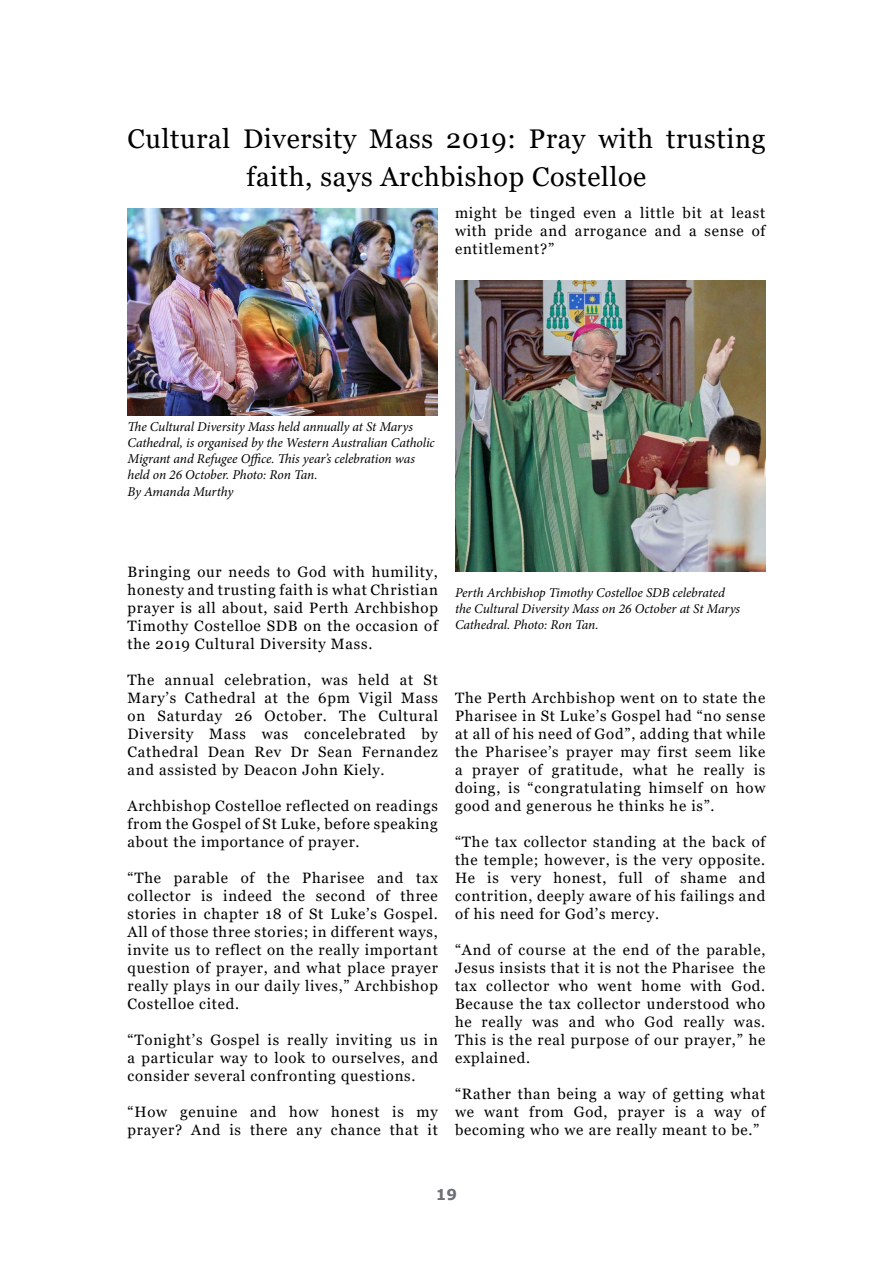
<style>
.page{position:relative;width:893px;height:1263px;background:#fff}
.page>*{position:absolute;margin:0;border:0;box-sizing:border-box;transform-origin:0 0}
.t1{font:27px/37.5px "Georgia";letter-spacing:.025em;color:#000;text-align:center}
.t2{font:15px/18px "Georgia";letter-spacing:.05em;color:#000;text-align:justify}
.t3{font:700 15px "Verdana";color:#6e7073}
.t4{font:italic 13.5px/16.2px "Minion Pro";letter-spacing:-.01em;color:#000}
</style>
<div class="page">
<img style="left:128px;top:208px;width:310px;height:207px">
<img style="left:455px;top:281px;width:310px;height:291px">
<h1 class="t1" style="left:128px;top:120px;width:639px">Cultural Diversity Mass 2019: Pray with trusting faith, says Archbishop Costelloe</h1>
<p class="t2" style="left:455px;top:204px;width:312px">might be tinged even a little bit at least with pride and arrogance and a sense of entitlement?”</p>
<p class="t4" style="left:128px;top:418px;width:309px">The Cultural Diversity Mass held annually at St Marys Cathedral, is organised by the Western Australian Catholic Migrant and Refugee Office. This year’s celebration was held on 26 October. Photo: Ron Tan.<br>By Amanda Murthy</p>
<p class="t2" style="left:128px;top:563px;width:312px">Bringing our needs to God with humility, honesty and trusting faith is what Christian prayer is all about, said Perth Archbishop Timothy Costelloe SDB on the occasion of the 2019 Cultural Diversity Mass.</p>
<p class="t2" style="left:128px;top:671px;width:312px">The annual celebration, was held at St Mary’s Cathedral at the 6pm Vigil Mass on Saturday 26 October. The Cultural Diversity Mass was concelebrated by Cathedral Dean Rev Dr Sean Fernandez and assisted by Deacon John Kiely.</p>
<p class="t2" style="left:128px;top:797px;width:312px">Archbishop Costelloe reflected on readings from the Gospel of St Luke, before speaking about the importance of prayer.</p>
<p class="t2" style="left:128px;top:869px;width:312px">“The parable of the Pharisee and tax collector is indeed the second of three stories in chapter 18 of St Luke’s Gospel.<br>All of those three stories; in different ways, invite us to reflect on the really important question of prayer, and what place prayer really plays in our daily lives,” Archbishop Costelloe cited.</p>
<p class="t2" style="left:128px;top:1031px;width:312px">“Tonight’s Gospel is really inviting us in a particular way to look to ourselves, and consider several confronting questions.</p>
<p class="t2" style="left:128px;top:1103px;width:312px">“How genuine and how honest is my prayer? And is there any chance that it</p>
<p class="t4" style="left:455px;top:584px;width:287px">Perth Archbishop Timothy Costelloe SDB celebrated the Cultural Diversity Mass on 26 October at St Marys<br>Cathedral. Photo: Ron Tan.</p>
<p class="t2" style="left:455px;top:689px;width:312px">The Perth Archbishop went on to state the Pharisee in St Luke’s Gospel had “no sense at all of his need of God”, adding that while the Pharisee’s prayer may first seem like a prayer of gratitude, what he really is doing, is “congratulating himself on how good and generous he thinks he is”.</p>
<p class="t2" style="left:455px;top:833px;width:312px">“The tax collector standing at the back of the temple; however, is the very opposite.<br>He is very honest, full of shame and contrition, deeply aware of his failings and of his need for God’s mercy.</p>
<p class="t2" style="left:455px;top:941px;width:312px">“And of course at the end of the parable, Jesus insists that it is not the Pharisee the tax collector who went home with God.<br>Because the tax collector understood who he really was and who God really was.<br>This is the real purpose of our prayer,” he explained.</p>
<p class="t2" style="left:455px;top:1085px;width:312px">“Rather than being a way of getting what we want from God, prayer is a way of becoming who we are really meant to be.”</p>
<p class="t3" style="left:436px;top:1184px;width:23px">19</p>
</div>
